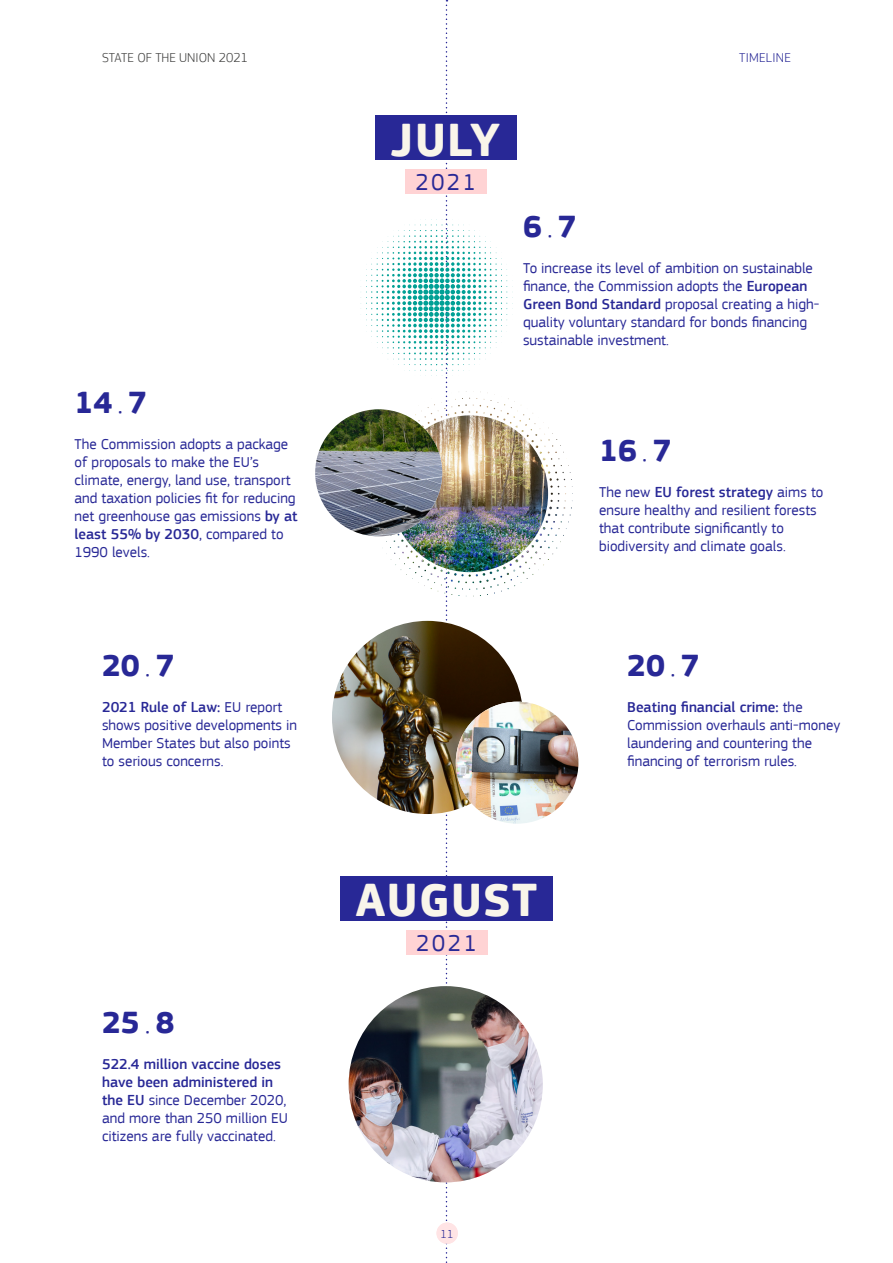
<style>
.page{position:relative;width:893px;height:1263px;background:#fff}
.page>*{position:absolute;margin:0;border:0;box-sizing:border-box;transform-origin:0 0}
.t1{font:700 48px "EC Square Sans Pro";letter-spacing:.02em;color:#f9f5ea}
.t2{font:700 31.65px "EC Square Sans Pro";color:#282896}
.t3{font:24px "EC Square Sans Pro";letter-spacing:.1em;color:#282896}
.t4{font:15px/18px "EC Square Sans Pro";color:#282896}
.t5{font:300 13.5px "EC Square Sans Pro";color:#3c3c3b}
.t6{font:300 13.5px "EC Square Sans Pro";letter-spacing:.02em;color:#282896}
.t7{font:300 12.15px "EC Square Sans Pro";color:#282896}
.s1{font-weight:300}
.s2{font-weight:500}
</style>
<div class="page">
<img style="left:391px;top:415px;width:157px;height:157px;border-radius:78px">
<img style="left:332px;top:648px;width:190px;height:139px">
<img style="left:456px;top:702px;width:122px;height:122px;border-radius:61px">
<img style="left:349px;top:1012px;width:194px;height:144px">
<div style="left:340px;top:876px;width:213px;height:44px;background:#282896"></div>
<div style="left:375px;top:115px;width:141px;height:45px;background:#282896"></div>
<img style="left:315px;top:409px;width:127px;height:127px;border-radius:64px">
<img style="left:361px;top:0;width:151px;height:1263px">
<div style="left:437px;top:1222px;width:21px;height:22px;background:#ffe4e5;border-radius:50%"></div>
<p class="t5" style="left:102px;top:50px;width:147px">STATE OF THE UNION 2021</p>
<p class="t6" style="left:739px;top:50px;width:53px">TIMELINE</p>
<h2 class="t2" style="left:75px;top:383px;width:74px">14 <span class="s1">.</span> 7</h2>
<p class="t4" style="left:75px;top:435px;width:225px">The Commission adopts a package of proposals to make the EU’s climate, energy, land use, transport and taxation policies fit for reducing net greenhouse gas emissions <span class="s2">by at least 55% by 2030</span>, compared to<br>1990 levels.</p>
<h2 class="t2" style="left:102px;top:647px;width:74px">20 <span class="s1">.</span> 7</h2>
<p class="t4" style="left:102px;top:698px;width:197px"><span class="s2">2021 Rule of Law:</span> EU report shows positive developments in<br>Member States but also points to serious concerns.</p>
<h2 class="t2" style="left:102px;top:1004px;width:74px">25 <span class="s1">.</span> 8</h2>
<p class="t4" style="left:102px;top:1055px;width:187px"><span class="s2">522.4 million vaccine doses have been administered in the EU</span> since December 2020, and more than 250 million EU citizens are fully vaccinated.</p>
<h1 class="t1" style="left:391px;top:111px;width:111px">JULY</h1>
<h3 class="t3" style="left:415px;top:169px;width:62px">2021</h3>
<h2 class="t2" style="left:523px;top:208px;width:55px">6 <span class="s1">.</span> 7</h2>
<p class="t4" style="left:523px;top:260px;width:298px">To increase its level of ambition on sustainable finance, the Commission adopts the <span class="s2">European Green Bond Standard</span> proposal creating a high&shy;quality voluntary standard for bonds financing sustainable investment.</p>
<h2 class="t2" style="left:599px;top:431px;width:74px">16 <span class="s1">.</span> 7</h2>
<p class="t4" style="left:599px;top:483px;width:226px">The new <span class="s2">EU forest strategy</span> aims to ensure healthy and resilient forests that contribute significantly to biodiversity and climate goals.</p>
<h2 class="t2" style="left:627px;top:647px;width:74px">20 <span class="s1">.</span> 7</h2>
<p class="t4" style="left:627px;top:698px;width:215px"><span class="s2">Beating financial crime:</span> the<br>Commission overhauls anti-money laundering and countering the financing of terrorism rules.</p>
<h1 class="t1" style="left:356px;top:872px;width:183px">AUGUST</h1>
<h3 class="t3" style="left:416px;top:929px;width:62px">2021</h3>
<p class="t7" style="left:440px;top:1227px;width:15px">11</p>
</div>
